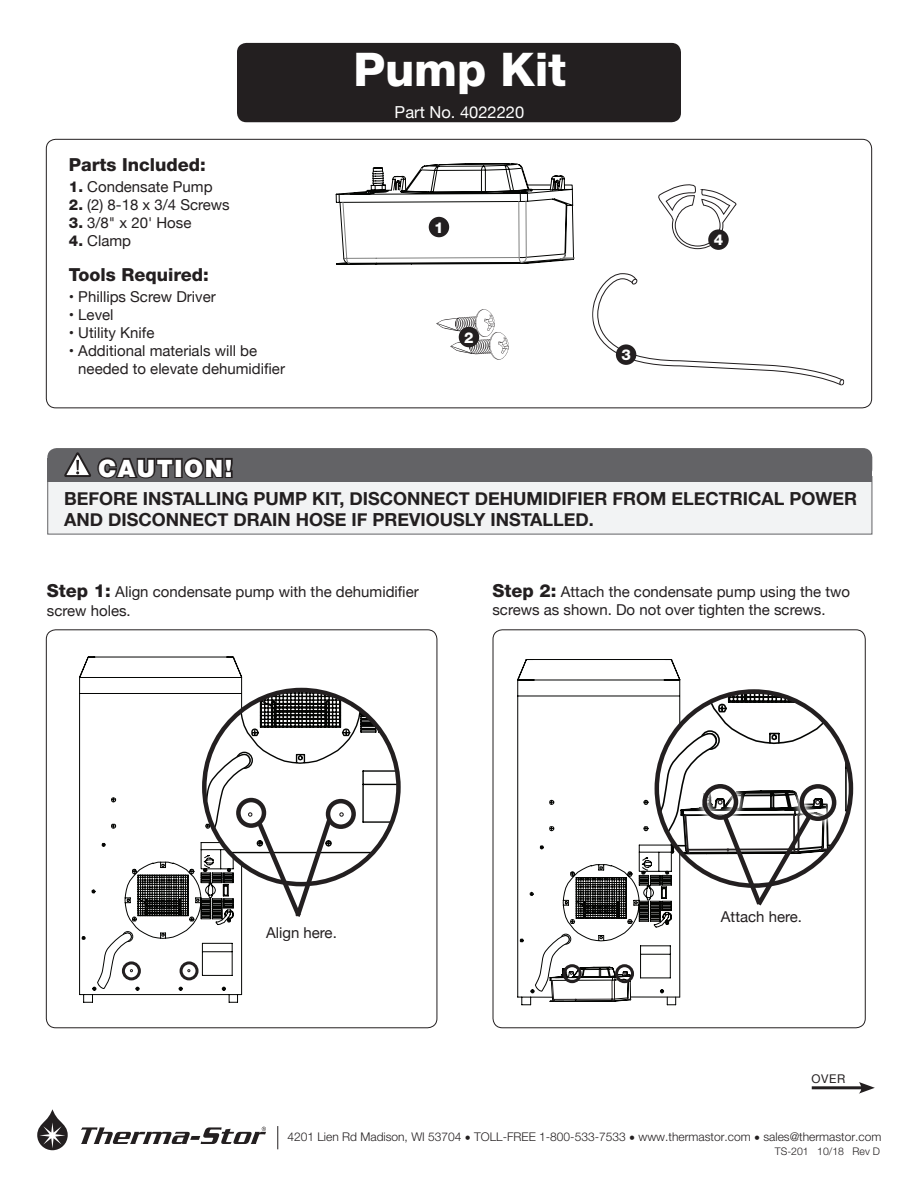
<style>
.page{position:relative;width:918px;height:1188px;background:#fff}
.page>*{position:absolute;margin:0;border:0;box-sizing:border-box;transform-origin:0 0}
.t1{font:800 46.5px "Helvetica Neue";letter-spacing:-.005em;color:#fff}
.WARNING_CAUTION{font:900 24px "Helvetica Neue";letter-spacing:.07em;color:#fff}
.t2{font:700 18px/21.6px "Helvetica Neue";color:#231f20}
.t3{font:800 18px "Helvetica Neue";color:#231f20}
.t4{font:16.5px "Helvetica Neue";color:#fff}
.t5{font:15px/18px "Helvetica Neue";color:#231f20}
.t6{font:800 15px "Helvetica Neue";color:#fff}
.t7{font:300 12px "Helvetica Neue";color:#231f20}
.t8{font:12px "Helvetica Neue";color:#231f20}
.IMPORTANT__WARNING{font:300 10.5px "Helvetica Neue";letter-spacing:-.005em;color:#231f20}
.s1{font-weight:800}
.s2{font-weight:800;font-size:18px}
</style>
<div class="page">
<div style="left:237px;top:43px;width:444px;height:79px;background:#231f20;border-radius:9px"></div>
<svg style="left:592px;top:273px;width:252px;height:113px"></svg>
<svg style="left:336px;top:163px;width:238px;height:102px"></svg>
<svg style="left:658px;top:184px;width:78px;height:65px"></svg>
<div style="left:708px;top:229px;width:21px;height:21px;background:#231f20;border-radius:50%"></div>
<div style="left:429px;top:217px;width:20px;height:20px;background:#231f20;border-radius:50%"></div>
<div style="left:616px;top:344px;width:20px;height:21px;background:#231f20;border-radius:50%"></div>
<div style="left:47px;top:476px;width:825px;height:58px;background:#f2f3f4"></div>
<div style="left:47px;top:448px;width:825px;height:30px;background:#636366;border-radius:9px"></div>
<div style="left:47px;top:458px;width:825px;height:24px;background:#636366"></div>
<svg style="left:63px;top:448px;width:112px;height:31px"></svg>
<div style="left:174px;top:458px;width:9px;height:20px;border:3px solid #231f20"></div>
<svg style="left:182px;top:457px;width:51px;height:22px"></svg>
<svg style="left:81px;top:1127px;width:185px;height:17px"></svg>
<svg style="left:37px;top:1109px;width:31px;height:41px"></svg>
<svg style="left:277px;top:1126px;width:1px;height:23px"></svg>
<hr style="left:812px;top:1086px;width:52px;height:3px;background:#231f20">
<svg style="left:859px;top:1082px;width:16px;height:12px"></svg>
<div style="left:493px;top:629px;width:373px;height:399px;border:1px solid #231f20;border-radius:9px"></div>
<svg style="left:436px;top:309px;width:73px;height:51px"></svg>
<div style="left:459px;top:327px;width:20px;height:20px;background:#231f20;border-radius:50%"></div>
<svg style="left:79px;top:657px;width:163px;height:346px"></svg>
<svg style="left:92px;top:931px;width:134px;height:60px"></svg>
<svg style="left:517px;top:659px;width:163px;height:346px"></svg>
<hr style="left:630px;top:997px;width:50px;height:1px;background:#040503">
<svg style="left:535px;top:879px;width:97px;height:123px"></svg>
<svg style="left:204px;top:690px;width:194px;height:232px"></svg>
<svg style="left:657px;top:692px;width:194px;height:219px"></svg>
<div style="left:122px;top:961px;width:19px;height:19px;border:3px solid #231f20;border-radius:50%"></div>
<div style="left:180px;top:961px;width:19px;height:19px;border:3px solid #231f20;border-radius:50%"></div>
<div style="left:615px;top:964px;width:19px;height:19px;border:3px solid #231f20;border-radius:50%"></div>
<div style="left:563px;top:964px;width:19px;height:19px;border:3px solid #231f20;border-radius:50%"></div>
<p class="t3" style="left:69px;top:154px;width:139px">Parts Included:</p>
<p class="t5" style="left:69px;top:178px;width:145px"><span class="s1">1.</span> Condensate Pump</p>
<p class="t5" style="left:69px;top:196px;width:162px"><span class="s1">2.</span> (2) 8-18 x 3/4 Screws</p>
<p class="t5" style="left:69px;top:214px;width:124px"><span class="s1">3.</span> 3/8" x 20' Hose</p>
<p class="t5" style="left:69px;top:232px;width:64px"><span class="s1">4.</span> Clamp</p>
<p class="t3" style="left:69px;top:264px;width:142px">Tools Required:</p>
<p class="t5" style="left:69px;top:289px;width:148px">• Phillips Screw Driver</p>
<p class="t5" style="left:69px;top:307px;width:46px">• Level</p>
<p class="t5" style="left:69px;top:325px;width:87px">• Utility Knife</p>
<p class="t5" style="left:78px;top:343px;width:208px;text-indent:-9px">• Additional materials will be needed to elevate dehumidifier</p>
<p class="t1" style="left:354px;top:42px;width:214px">Pump Kit</p>
<p class="t4" style="left:395px;top:100px;width:131px">Part No. 4022220</p>
<p class="t6" style="left:434px;top:218px;width:11px">1</p>
<p class="t6" style="left:464px;top:328px;width:11px">2</p>
<p class="t6" style="left:621px;top:346px;width:11px">3</p>
<p class="t6" style="left:714px;top:231px;width:11px">4</p>
<p class="WARNING_CAUTION" style="left:98px;top:454px;width:136px">CAUTION!</p>
<p class="t2" style="left:64px;top:488px;width:794px">BEFORE INSTALLING PUMP KIT, DISCONNECT DEHUMIDIFIER FROM ELECTRICAL POWER<br>AND DISCONNECT DRAIN HOSE IF PREVIOUSLY INSTALLED.</p>
<p class="t5" style="left:47px;top:583px;width:373px;line-height:18.9px"><span class="s2">Step 1:</span> Align condensate pump with the dehumidifier screw holes.</p>
<p class="t5" style="left:492px;top:584px;width:359px"><span class="s2">Step 2:</span> Attach the condensate pump using the two screws as shown. Do not over tighten the screws.</p>
<p class="t5" style="left:266px;top:924px;width:72px">Align here.</p>
<p class="t5" style="left:721px;top:908px;width:83px">Attach here.</p>
<p class="t8" style="left:811px;top:1071px;width:35px">OVER</p>
<p class="t7" style="left:288px;top:1130px;width:595px">4201 Lien Rd Madison, WI 53704 • TOLL-FREE 1-800-533-7533 • www.thermastor.com • sales@thermastor.com</p>
<p class="IMPORTANT__WARNING" style="left:775px;top:1145px;width:106px">TS-201 10/18 Rev D</p>
</div>
